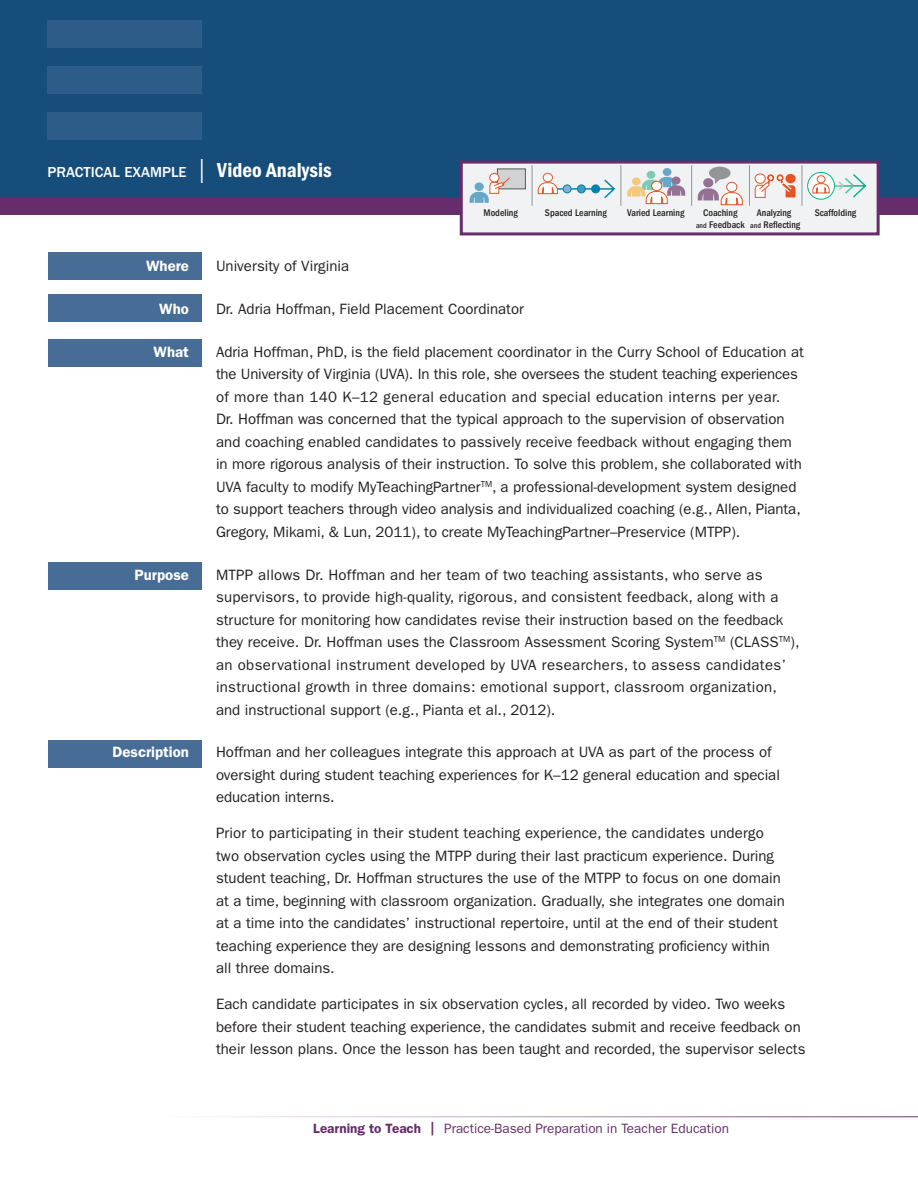
<style>
.page{position:relative;width:918px;height:1188px;background:#fff}
.page>*{position:absolute;margin:0;border:0;box-sizing:border-box;transform-origin:0 0}
.Paragraph_Inserts_Fi{font:15px/22.5px "ITC Franklin Gothic Std";color:#231f20}
.Paragraph_Inserts{font:15px/22.5px "ITC Franklin Gothic Std";color:#231f20}
.Paragraph_Inserts_Fi-2{font:600 15px "ITC Franklin Gothic Std";color:#fff}
.Callout_Title{font:500 15px "ITC Franklin Gothic Std";color:#fff}
.t1{font:13.5px "ITC Franklin Gothic Std";color:#662d6a}
.Paragraph_Med_Cond_6{font:500 condensed 10.05px "ITC Franklin Gothic Std";color:#231f20}
.s1{font-weight:400;font-size:24px}
.s2{font-family:"ITC Franklin Gothic Std Dm Cd";font-weight:400;font-size:21px}
.s3{font-size:7.65px}
.s4{font-weight:600}
.s5{font-weight:500}
</style>
<div class="page">
<div style="left:0;top:50px;width:918px;height:165px;background:#662d6a"></div>
<div style="left:0;top:0;width:918px;height:197px;background:#164d7a"></div>
<div style="left:48px;top:112px;width:154px;height:27px;background:#2c5c87"></div>
<div style="left:48px;top:20px;width:154px;height:27px;background:#2c5c87"></div>
<div style="left:48px;top:66px;width:154px;height:27px;background:#2c5c87"></div>
<hr style="left:162px;top:1116px;width:756px;height:1px;background:#662d6a">
<div style="left:48px;top:339px;width:154px;height:27px;background:#476c95"></div>
<div style="left:48px;top:562px;width:154px;height:28px;background:#476c95"></div>
<div style="left:48px;top:741px;width:154px;height:27px;background:#476c95"></div>
<div style="left:48px;top:253px;width:154px;height:27px;background:#476c95"></div>
<div style="left:48px;top:294px;width:154px;height:27px;background:#476c95"></div>
<div style="left:460px;top:161px;width:420px;height:74px;background:#f1f2f3;border:3px solid #662d6a"></div>
<div style="left:497px;top:169px;width:28px;height:20px;background:#d1d2d4"></div>
<div style="left:497px;top:168px;width:29px;height:21px;border:1px solid #57585a"></div>
<div style="left:490px;top:173px;width:9px;height:9px;background:#fff;border-radius:50%"></div>
<div style="left:489px;top:173px;width:10px;height:9px;border:1px solid #e75424;border-radius:50%"></div>
<svg style="left:470px;top:177px;width:41px;height:26px"></svg>
<div style="left:543px;top:173px;width:9px;height:9px;background:#fff;border-radius:50%"></div>
<div style="left:543px;top:173px;width:10px;height:9px;border:1px solid #e75424;border-radius:50%"></div>
<svg style="left:537px;top:178px;width:78px;height:21px"></svg>
<div style="left:663px;top:168px;width:8px;height:8px;background:#68a8c7;border-radius:50%"></div>
<div style="left:647px;top:171px;width:8px;height:8px;background:#7dcbb3;border-radius:50%"></div>
<svg style="left:627px;top:177px;width:58px;height:27px"></svg>
<svg style="left:698px;top:167px;width:45px;height:38px"></svg>
<div style="left:755px;top:173px;width:11px;height:11px;border:1px solid #e75424;border-radius:50%"></div>
<svg style="left:754px;top:174px;width:42px;height:24px"></svg>
<svg style="left:808px;top:172px;width:26px;height:27px"></svg>
<div style="left:807px;top:172px;width:28px;height:28px;border:1px solid #09b188;border-radius:50%"></div>
<svg style="left:812px;top:173px;width:54px;height:26px"></svg>
<hr style="left:532px;top:165px;width:1px;height:41px;background:#939598">
<hr style="left:621px;top:165px;width:1px;height:41px;background:#939598">
<hr style="left:691px;top:165px;width:1px;height:41px;background:#939598">
<hr style="left:749px;top:165px;width:1px;height:41px;background:#939598">
<hr style="left:802px;top:165px;width:1px;height:41px;background:#939598">
<p class="Callout_Title" style="left:48px;top:163px;width:286px">PRACTICAL EXAMPLE <span class="s1">|</span> <span class="s2">Video Analysis</span></p>
<p class="Paragraph_Med_Cond_6" style="left:484px;top:207px;width:36px">Modeling</p>
<p class="Paragraph_Med_Cond_6" style="left:545px;top:207px;width:64px">Spaced Learning</p>
<p class="Paragraph_Med_Cond_6" style="left:627px;top:207px;width:59px">Varied Learning</p>
<p class="Paragraph_Med_Cond_6" style="left:703px;top:207px;width:36px">Coaching</p>
<p class="Paragraph_Med_Cond_6" style="left:757px;top:207px;width:36px">Analyzing</p>
<p class="Paragraph_Med_Cond_6" style="left:815px;top:207px;width:43px">Scaffolding</p>
<p class="Paragraph_Med_Cond_6" style="left:696px;top:219px;width:106px"><span class="s3">and</span> Feedback <span class="s3">and</span> Reflecting</p>
<p class="Paragraph_Inserts_Fi-2" style="left:146px;top:257px;width:44px">Where</p>
<p class="Paragraph_Inserts_Fi" style="left:216px;top:255px;width:135px">University of Virginia</p>
<p class="Paragraph_Inserts_Fi-2" style="left:159px;top:300px;width:31px">Who</p>
<p class="Paragraph_Inserts_Fi" style="left:216px;top:298px;width:310px">Dr. Adria Hoffman, Field Placement Coordinator</p>
<p class="Paragraph_Inserts_Fi-2" style="left:154px;top:343px;width:37px">What</p>
<p class="Paragraph_Inserts_Fi" style="left:216px;top:341px;width:590px">Adria Hoffman, PhD, is the field placement coordinator in the Curry School of Education at the University of Virginia (UVA). In this role, she oversees the student teaching experiences of more than 140 K–12 general education and special education interns per year.<br>Dr. Hoffman was concerned that the typical approach to the supervision of observation and coaching enabled candidates to passively receive feedback without engaging them in more rigorous analysis of their instruction. To solve this problem, she collaborated with UVA faculty to modify MyTeachingPartner<sup>TM</sup>, a professional-development system designed to support teachers through video analysis and individualized coaching (e.g., Allen, Pianta, Gregory, Mikami, &amp; Lun, 2011), to create MyTeachingPartner–Preservice (MTPP).</p>
<p class="Paragraph_Inserts_Fi-2" style="left:134px;top:566px;width:56px">Purpose</p>
<p class="Paragraph_Inserts_Fi" style="left:216px;top:564px;width:585px">MTPP allows Dr. Hoffman and her team of two teaching assistants, who serve as supervisors, to provide high-quality, rigorous, and consistent feedback, along with a structure for monitoring how candidates revise their instruction based on the feedback they receive. Dr. Hoffman uses the Classroom Assessment Scoring System<sup>TM</sup> (CLASS<sup>TM</sup>), an observational instrument developed by UVA researchers, to assess candidates’ instructional growth in three domains: emotional support, classroom organization, and instructional support (e.g., Pianta et al., 2012).</p>
<p class="Paragraph_Inserts_Fi-2" style="left:112px;top:743px;width:78px">Description</p>
<p class="Paragraph_Inserts_Fi" style="left:216px;top:741px;width:566px">Hoffman and her colleagues integrate this approach at UVA as part of the process of oversight during student teaching experiences for K–12 general education and special education interns.</p>
<p class="Paragraph_Inserts" style="left:216px;top:822px;width:571px">Prior to participating in their student teaching experience, the candidates undergo two observation cycles using the MTPP during their last practicum experience. During student teaching, Dr. Hoffman structures the use of the MTPP to focus on one domain at a time, beginning with classroom organization. Gradually, she integrates one domain at a time into the candidates’ instructional repertoire, until at the end of their student teaching experience they are designing lessons and demonstrating proficiency within all three domains.</p>
<p class="Paragraph_Inserts" style="left:216px;top:993px;width:591px">Each candidate participates in six observation cycles, all recorded by video. Two weeks before their student teaching experience, the candidates submit and receive feedback on their lesson plans. Once the lesson has been taught and recorded, the supervisor selects</p>
<p class="t1" style="left:313px;top:1121px;width:417px"><span class="s4">Learning to Teach</span> <span class="s5">|</span> Practice-Based Preparation in Teacher Education</p>
</div>
